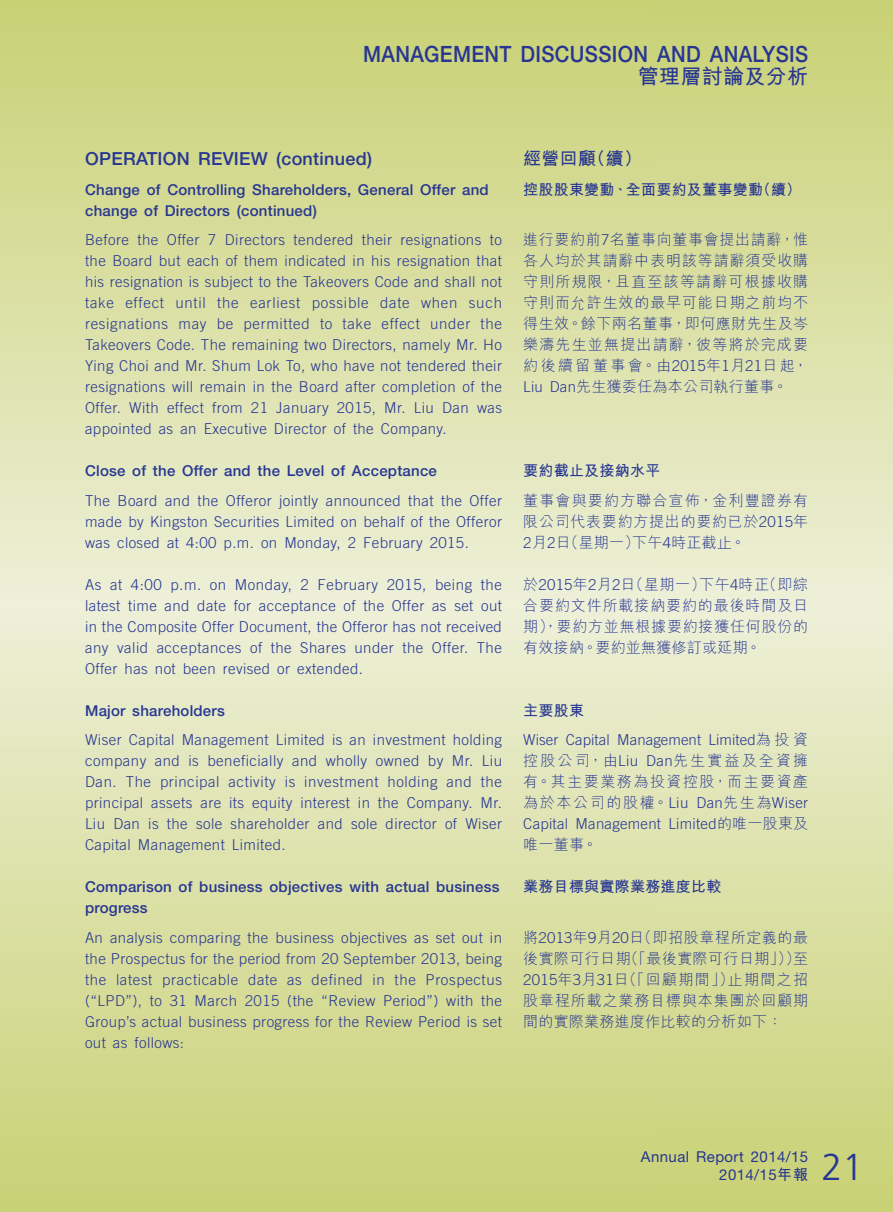
<style>
.page{position:relative;width:893px;height:1212px;background:#fff}
.page>*{position:absolute;margin:0;border:0;box-sizing:border-box;transform-origin:0 0}
.t1{font:300 37.5px "Frutiger LT Std";color:#273692}
.t2{font:500 22.5px "Helvetica Neue LT Std";letter-spacing:.015em;color:#273692;scale:.9 1}
.t3{font:21px "M Hei HK Bold E Ten B5 H";letter-spacing:.015em;color:#273692}
.t4{font:500 18px "Helvetica Neue LT Std";letter-spacing:.015em;color:#273692}
.t5{font:18px "M Hei HK Bold E Ten B5 H";color:#273692}
.t6{font:300 15px/21px "Trade Gothic LT Std";letter-spacing:.025em;color:#273692;text-align:justify}
.t7{font:15px/21px "M Hei HK Light E Ten B5 H";letter-spacing:.06em;color:#273692;text-align:justify}
.t8{font:500 15px/21px "Helvetica Neue LT Std";letter-spacing:.015em;color:#273692}
.t9{font:15px "M Hei HK Bold E Ten B5 H";letter-spacing:.015em;color:#273692}
.t10{font:300 15px "Trade Gothic LT Std";letter-spacing:.005em;color:#273692}
.t11{font:15px/18px "Helvetica Neue LT Std";letter-spacing:.025em;color:#273692;text-align:right}
.s1{font-family:"Trade Gothic LT Std";font-weight:300}
.s2{font-family:"M Hei HK Light E Ten B5 H";font-weight:400}
.s3{font-family:"M Hei HK Bold E Ten B5 H"}
</style>
<div class="page">
<h2 class="t2" style="left:363px;top:46px;width:496px">MANAGEMENT DISCUSSION AND ANALYSIS</h2>
<h3 class="t3" style="left:637px;top:68px;width:172px">管理層討論及分析</h3>
<p class="t4" style="left:85px;top:152px;width:288px">OPERATION REVIEW (continued)</p>
<p class="t8" style="left:85px;top:180px;width:405px">Change of Controlling Shareholders, General Offer and change of Directors (continued)</p>
<p class="t6" style="left:85px;top:231px;width:418px">Before the Offer 7 Directors tendered their resignations to the Board but each of them indicated in his resignation that his resignation is subject to the Takeovers Code and shall not take effect until the earliest possible date when such resignations may be permitted to take effect under the Takeovers Code. The remaining two Directors, namely Mr. Ho Ying Choi and Mr. Shum Lok To, who have not tendered their resignations will remain in the Board after completion of the Offer. With effect from 21 January 2015, Mr. Liu Dan was appointed as an Executive Director of the Company.</p>
<p class="t8" style="left:85px;top:461px;width:353px">Close of the Offer and the Level of Acceptance</p>
<p class="t6" style="left:85px;top:491px;width:418px">The Board and the Offeror jointly announced that the Offer made by Kingston Securities Limited on behalf of the Offeror was closed at 4:00 p.m. on Monday, 2 February 2015.</p>
<p class="t6" style="left:85px;top:575px;width:418px">As at 4:00 p.m. on Monday, 2 February 2015, being the latest time and date for acceptance of the Offer as set out in the Composite Offer Document, the Offeror has not received any valid acceptances of the Shares under the Offer. The Offer has not been revised or extended.</p>
<p class="t8" style="left:85px;top:701px;width:141px">Major shareholders</p>
<p class="t6" style="left:85px;top:731px;width:418px">Wiser Capital Management Limited is an investment holding company and is beneficially and wholly owned by Mr. Liu Dan. The principal activity is investment holding and the principal assets are its equity interest in the Company. Mr.<br>Liu Dan is the sole shareholder and sole director of Wiser Capital Management Limited.</p>
<p class="t8" style="left:85px;top:877px;width:416px">Comparison of business objectives with actual business progress</p>
<p class="t6" style="left:85px;top:928px;width:418px">An analysis comparing the business objectives as set out in the Prospectus for the period from 20 September 2013, being the latest practicable date as defined in the Prospectus (“LPD”), to 31 March 2015 (the “Review Period”) with the Group’s actual business progress for the Review Period is set out as follows:</p>
<p class="t5" style="left:523px;top:152px;width:120px">經營回顧（續）</p>
<p class="t9" style="left:523px;top:183px;width:279px">控股股東變動、全面要約及董事變動（續）</p>
<p class="t7" style="left:523px;top:231px;width:286px">進行要約前<span class="s1">7</span>名董事向董事會提出請辭，惟各人均於其請辭中表明該等請辭須受收購守則所規限，且直至該等請辭可根據收購守則而允許生效的最早可能日期之前均不得生效。餘下兩名董事，即何應財先生及岑樂濤先生並無提出請辭，彼等將於完成要約後續留董事會。由<span class="s1">2015</span>年<span class="s1">1</span>月<span class="s1">21</span>日起，<span class="s1">Liu Dan</span>先生獲委任為本公司執行董事。</p>
<p class="t9" style="left:523px;top:465px;width:138px">要約截止及接納水平</p>
<p class="t7" style="left:523px;top:492px;width:286px">董事會與要約方聯合宣佈，金利豐證券有限公司代表要約方提出的要約已於<span class="s1">2015</span>年<span class="s1">2</span>月<span class="s1">2</span>日（星期一）下午<span class="s1">4</span>時正截止。</p>
<p class="t7" style="left:523px;top:576px;width:286px">於<span class="s1">2015</span>年<span class="s1">2</span>月<span class="s1">2</span>日（星期一）下午<span class="s1">4</span>時正（即綜合要約文件所載接納要約的最後時間及日期），要約方並無根據要約接獲任何股份的有效接納。要約並無獲修訂或延期。</p>
<p class="t9" style="left:523px;top:704px;width:62px">主要股東</p>
<p class="t10" style="left:523px;top:734px;width:286px">Wiser Capital Management Limited<span class="s2">為投資</span></p>
<p class="t7" style="left:523px;top:752px;width:286px">控股公司，由<span class="s1">Liu Dan</span>先生實益及全資擁有。其主要業務為投資控股，而主要資產為於本公司的股權。<span class="s1">Liu Dan</span>先生為<span class="s1">Wiser</span></p>
<p class="t6" style="left:523px;top:815px;width:286px">Capital Management Limited<span class="s2">的唯一股東及</span></p>
<p class="t7" style="left:523px;top:836px;width:76px">唯一董事。</p>
<p class="t9" style="left:523px;top:881px;width:199px">業務目標與實際業務進度比較</p>
<p class="t7" style="left:523px;top:928px;width:286px">將<span class="s1">2013</span>年<span class="s1">9</span>月<span class="s1">20</span>日（即招股章程所定義的最後實際可行日期（「最後實際可行日期」））至<span class="s1">2015</span>年<span class="s1">3</span>月<span class="s1">31</span>日（「回顧期間」）止期間之招股章程所載之業務目標與本集團於回顧期間的實際業務進度作比較的分析如下：</p>
<p class="t11" style="left:641px;top:1149px;width:169px">Annual Report 2014/15<br>2014/15<span class="s3">年報</span></p>
<h1 class="t1" style="left:821px;top:1145px;width:43px">21</h1>
</div>
